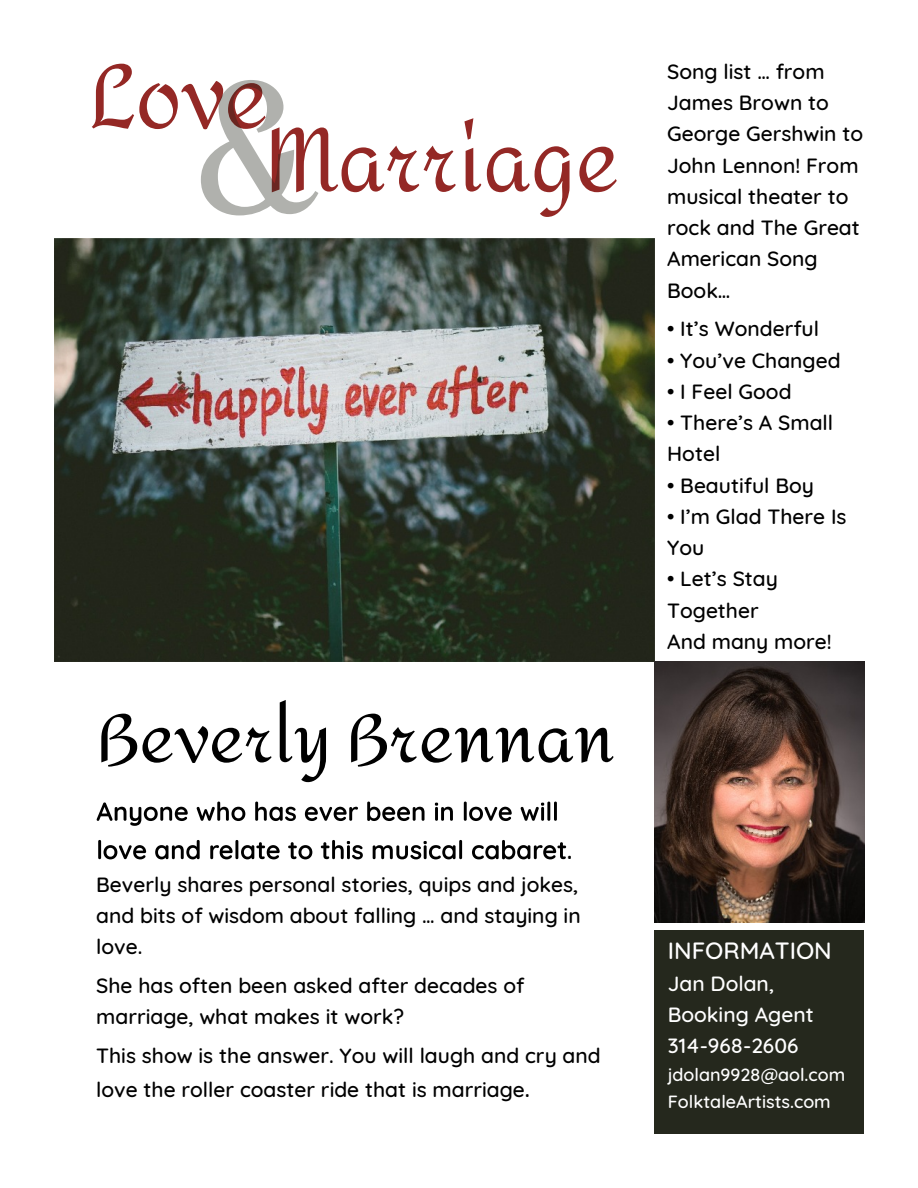
<style>
.page{position:relative;width:918px;height:1188px;background:#fff}
.page>*{position:absolute;margin:0;border:0;box-sizing:border-box;transform-origin:0 0}
.t1{font:87.45px "Amita";color:#942825;scale:.95 1}
.t2{font:67.05px "Amita";color:#000}
.t3{font:500 25.8px "Quicksand";color:#000}
.t4{font:500 24px "Quicksand";color:#fff}
.t5{font:500 21px/31.2px "Quicksand";color:#000}
.t6{font:500 21px/31.2px "Quicksand";color:#fff}
.t7{font:500 18px/26.8px "Quicksand";color:#fff}
.s1{font-size:186.9px;color:rgb(34 37 26/.36)}
.s2{font-size:23.25px}
</style>
<div class="page">
<img style="left:54px;top:239px;width:600px;height:423px">
<svg style="left:97px;top:802px;width:91px;height:24px"></svg>
<svg style="left:197px;top:802px;width:48px;height:19px"></svg>
<svg style="left:255px;top:802px;width:41px;height:19px"></svg>
<svg style="left:305px;top:807px;width:53px;height:14px"></svg>
<svg style="left:367px;top:802px;width:58px;height:19px"></svg>
<svg style="left:435px;top:803px;width:18px;height:18px"></svg>
<svg style="left:464px;top:802px;width:48px;height:19px"></svg>
<svg style="left:521px;top:802px;width:36px;height:19px"></svg>
<svg style="left:98px;top:840px;width:48px;height:19px"></svg>
<svg style="left:155px;top:840px;width:45px;height:19px"></svg>
<svg style="left:210px;top:840px;width:70px;height:19px"></svg>
<svg style="left:288px;top:842px;width:24px;height:17px"></svg>
<svg style="left:321px;top:840px;width:42px;height:19px"></svg>
<svg style="left:373px;top:840px;width:89px;height:19px"></svg>
<svg style="left:472px;top:840px;width:94px;height:19px"></svg>
<img style="left:654px;top:662px;width:211px;height:260px">
<div style="left:654px;top:930px;width:210px;height:204px;background:#25281d"></div>
<h1 class="t1" style="left:89px;top:110px;width:559px"><sup>Love</sup><span class="s1">&amp;</span>Marriage</h1>
<h2 class="t2" style="left:96px;top:700px;width:520px">Beverly Brennan</h2>
<p class="t3" style="left:567px;top:833px;width:7px">.</p>
<p class="t5" style="left:96px;top:868px;width:486px">Beverly shares personal stories, quips and jokes, and bits of wisdom about falling … and staying in love.</p>
<p class="t5" style="left:96px;top:970px;width:430px">She has often been asked after decades of marriage, what makes it work?</p>
<p class="t5" style="left:96px;top:1038px;width:506px;line-height:33.9px">This show is the answer. You will laugh and cry and love the roller coaster ride that is marriage<span class="s2">.</span></p>
<p class="t5" style="left:667px;top:55px;width:198px">Song list … from<br>James Brown to<br>George Gershwin to<br>John Lennon! From musical theater to rock and The Great<br>American Song<br>Book…</p>
<p class="t5" style="left:667px;top:313px;width:153px">• It’s Wonderful</p>
<p class="t5" style="left:667px;top:344px;width:175px">• You’ve Changed</p>
<p class="t5" style="left:667px;top:375px;width:126px">• I Feel Good</p>
<p class="t5" style="left:667px;top:407px;width:168px">• There’s A Small<br>Hotel</p>
<p class="t5" style="left:667px;top:469px;width:148px">• Beautiful Boy</p>
<p class="t5" style="left:667px;top:500px;width:181px">• I’m Glad There Is<br>You</p>
<p class="t5" style="left:667px;top:563px;width:166px">• Let’s Stay<br>Together<br>And many more!</p>
<p class="t4" style="left:668px;top:935px;width:166px">INFORMATION</p>
<p class="t6" style="left:668px;top:967px;width:147px">Jan Dolan,<br>Booking Agent<br>314-968-2606</p>
<p class="t7" style="left:668px;top:1061px;width:179px">jdolan9928@aol.com<br>FolktaleArtists.com</p>
</div>
